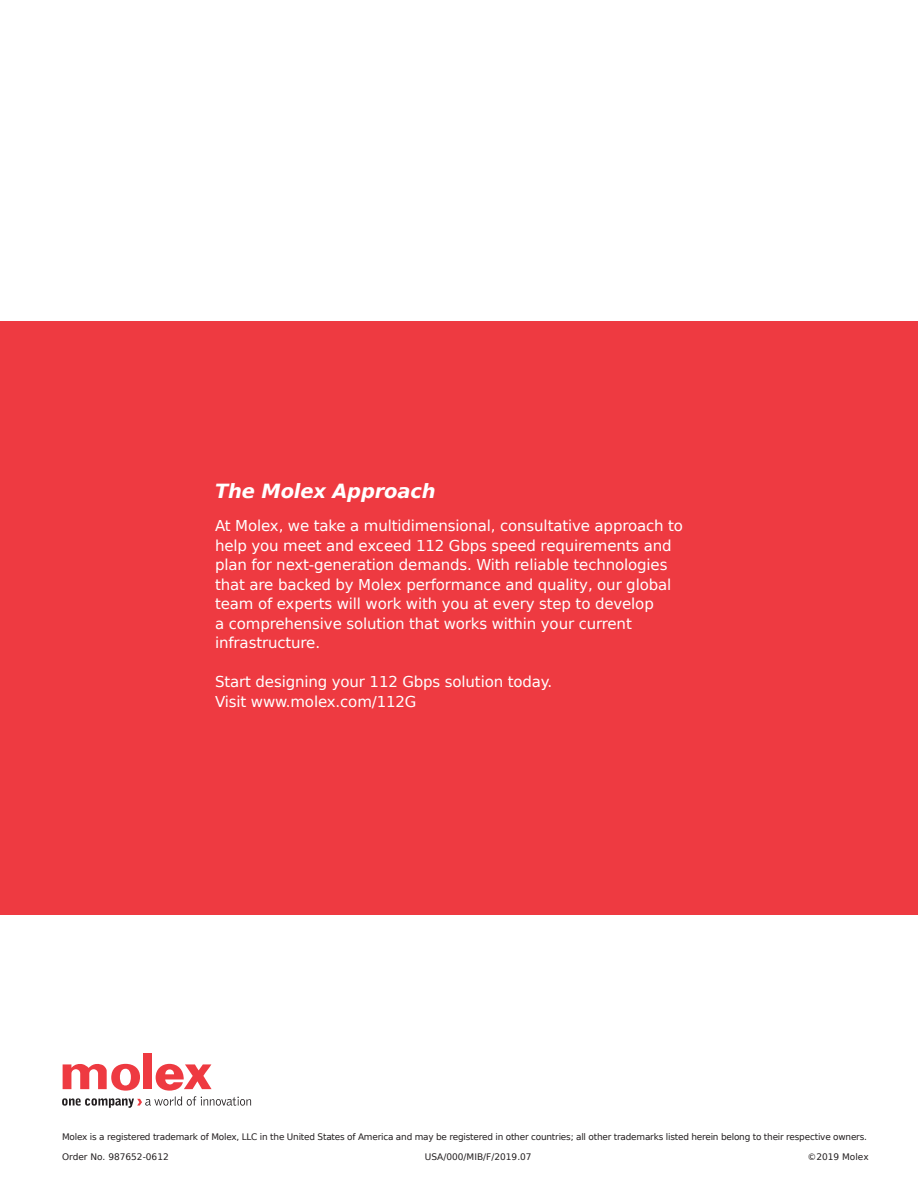
<style>
.page{position:relative;width:918px;height:1188px;background:#fff}
.page>*{position:absolute;margin:0;border:0;box-sizing:border-box;transform-origin:0 0}
.t1{font:italic 700 19.5px "Bitstream Vera Sans";letter-spacing:-.01em;color:#fff}
.t2{font:15px/19.5px "Bitstream Vera Sans";letter-spacing:-.01em;color:#fff}
.t3{font:9px "Bitstream Vera Sans";letter-spacing:-.025em;color:#231f20}
.t4{font:9px "Bitstream Vera Sans";color:#231f20}
</style>
<div class="page">
<div style="left:0;top:321px;width:918px;height:594px;background:#ee3a41"></div>
<div style="left:143px;top:1054px;width:9px;height:35px;background:#ee3a41"></div>
<svg style="left:62px;top:1063px;width:189px;height:45px"></svg>
<p class="t1" style="left:215px;top:480px;width:222px">The Molex Approach</p>
<p class="t2" style="left:215px;top:516px;width:470px">At Molex, we take a multidimensional, consultative approach to help you meet and exceed 112 Gbps speed requirements and plan for next-generation demands. With reliable technologies that are backed by Molex performance and quality, our global team of experts will work with you at every step to develop<br>a comprehensive solution that works within your current infrastructure.</p>
<p class="t2" style="left:215px;top:672px;width:339px">Start designing your 112 Gbps solution today.<br>Visit www.molex.com/112G</p>
<p class="t3" style="left:62px;top:1132px;width:806px">Molex is a registered trademark of Molex, LLC in the United States of America and may be registered in other countries; all other trademarks listed herein belong to their respective owners.</p>
<p class="t4" style="left:62px;top:1152px;width:108px">Order No. 987652-0612</p>
<p class="t4" style="left:425px;top:1152px;width:108px">USA/000/MIB/F/2019.07</p>
<p class="t4" style="left:807px;top:1152px;width:63px">©2019 Molex</p>
</div>
